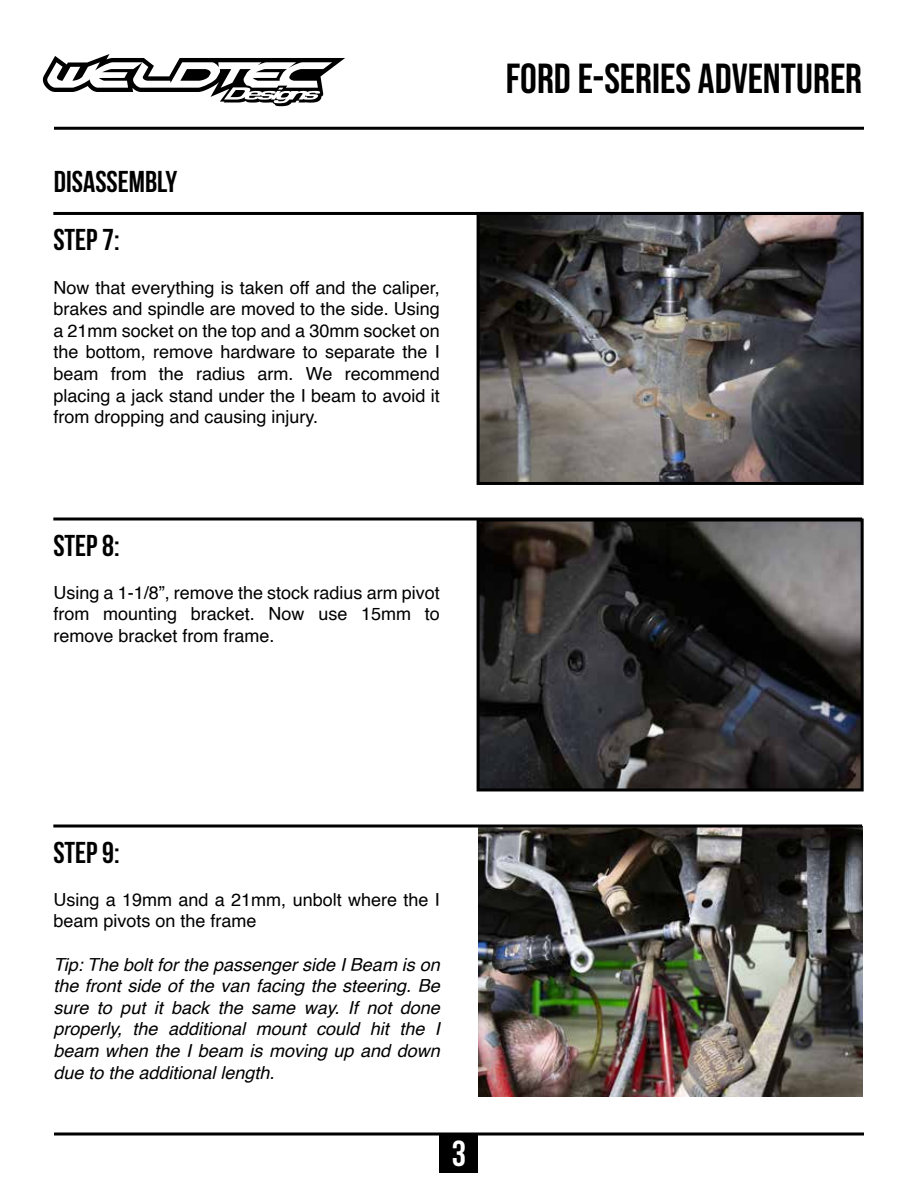
<style>
.page{position:relative;width:918px;height:1188px;background:#fff}
.page>*{position:absolute;margin:0;border:0;box-sizing:border-box;transform-origin:0 0}
.t1{font:42px "Bebas Neue";color:#000}
.t2{font:700 36px "Bebas Neue";color:#fff}
.t3{font:700 30px "Bebas Neue";color:#000}
.t4{font:18px/21.6px "Helvetica";color:#000;text-align:justify}
.t5{font:italic 18px/21.6px "Helvetica";color:#000;text-align:justify}
</style>
<div class="page">
<div style="left:440px;top:1134px;width:38px;height:38px;background:#000"></div>
<svg style="left:43px;top:54px;width:302px;height:52px"></svg>
<hr style="left:54px;top:127px;width:810px;height:3px;background:#000">
<hr style="left:54px;top:1132px;width:810px;height:3px;background:#000">
<img style="left:478px;top:828px;width:384px;height:269px">
<img style="left:481px;top:522px;width:379px;height:265px">
<div style="left:477px;top:518px;width:387px;height:273px;border:3px solid #000"></div>
<img style="left:481px;top:216px;width:379px;height:265px">
<div style="left:477px;top:212px;width:387px;height:273px;border:3px solid #000"></div>
<hr style="left:53px;top:517px;width:809px;height:3px;background:#000">
<hr style="left:53px;top:825px;width:809px;height:3px;background:#000">
<hr style="left:53px;top:212px;width:809px;height:3px;background:#000">
<h3 class="t3" style="left:54px;top:164px;width:125px">DISASSEMBLY</h3>
<h3 class="t3" style="left:53px;top:223px;width:68px">STEP 7:</h3>
<p class="t4" style="left:53px;top:278px;width:388px">Now that everything is taken off and the caliper, brakes and spindle are moved to the side. Using a 21mm socket on the top and a 30mm socket on the bottom, remove hardware to separate the I beam from the radius arm. We recommend placing a jack stand under the I beam to avoid it from dropping and causing injury.</p>
<h3 class="t3" style="left:53px;top:528px;width:68px">STEP 8:</h3>
<p class="t4" style="left:53px;top:583px;width:388px">Using a 1-1/8”, remove the stock radius arm pivot from mounting bracket. Now use 15mm to remove bracket from frame.</p>
<h1 class="t1" style="left:506px;top:54px;width:358px">FORD E-SERIES ADVENTURER</h1>
<h3 class="t3" style="left:53px;top:835px;width:68px">STEP 9:</h3>
<p class="t4" style="left:53px;top:890px;width:388px">Using a 19mm and a 21mm, unbolt where the I beam pivots on the frame</p>
<p class="t5" style="left:53px;top:955px;width:388px">Tip: The bolt for the passenger side I Beam is on the front side of the van facing the steering. Be sure to put it back the same way. If not done properly, the additional mount could hit the I beam when the I beam is moving up and down due to the additional length.</p>
<h2 class="t2" style="left:452px;top:1132px;width:16px">3</h2>
</div>
